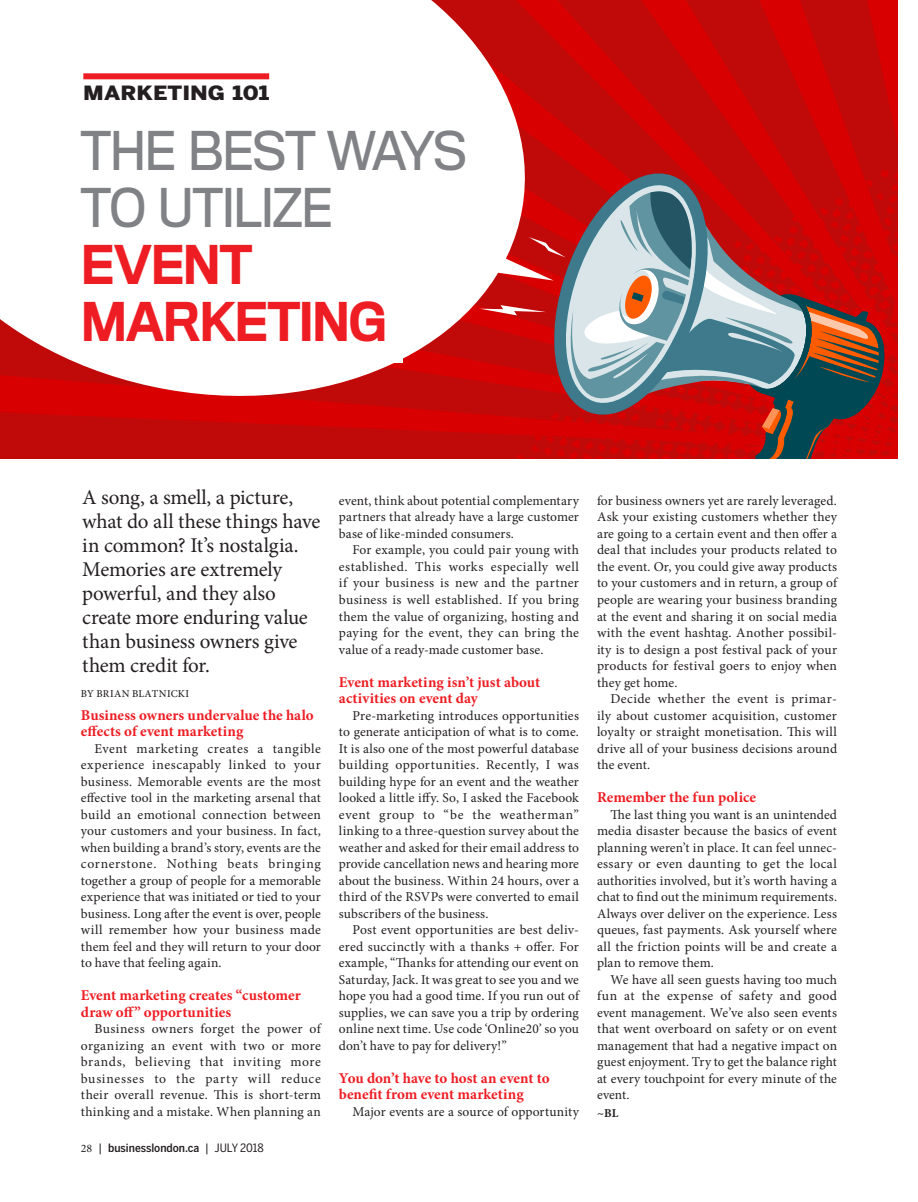
<style>
.page{position:relative;width:918px;height:1202px;background:#fff}
.page>*{position:absolute;margin:0;border:0;box-sizing:border-box;transform-origin:0 0}
.BL_head_Titling{font:49.5px/57px "Titling Gothic FB Normal";letter-spacing:-.04em;color:#808285;scale:.94 1}
.BL_deck{font:21px/24px "Minion Pro";letter-spacing:-.01em;color:#231f20}
.FEATURE_flag2{font:900 19.5px "Benton Sans";color:#231f20;scale:1.15 1}
.BL_Body_subhead_red{font:700 15px/16.5px "Minion Pro";color:#ee1d23}
.BL_body{font:13.5px/16.5px "Minion Pro";letter-spacing:.01em;color:#231f20;text-align:justify}
.BL_Tilde_story_end{font:700 12px "Minion Pro";color:#231f20}
.t1{font:500 11.4px "Benton Sans Cond";color:#231f20;scale:1.05 1}
.BL_Byline{font:500 10.5px "Minion Pro";letter-spacing:.04em;color:#231f20}
.s1{font-weight:500;color:#ee1d23}
.s2{font-family:"Minion Pro";font-weight:400}
.s3{font-weight:400}
</style>
<div class="page">
<svg style="left:0;top:0;width:898px;height:459px;background:#b32e2f"></svg>
<svg style="left:0;top:0;width:545px;height:420px"></svg>
<div style="left:83px;top:73px;width:186px;height:6px;background:#ee1d23"></div>
<div style="left:151px;top:151px;width:252px;height:212px;background:#fff"></div>
<p class="FEATURE_flag2" style="left:83px;top:82px;width:163px">MARKETING 101</p>
<p class="BL_head_Titling" style="left:81px;top:123px;width:413px">THE BEST WAYS<br>TO UTILIZE<br><span class="s1">EVENT<br>MARKETING</span></p>
<p class="BL_deck" style="left:82px;top:485px;width:239px">A song, a smell, a picture, what do all these things have in common? It’s nostalgia.<br>Memories are extremely powerful, and they also create more enduring value than business owners give them credit for.</p>
<p class="BL_Byline" style="left:81px;top:686px;width:110px">BY BRIAN BLATNICKI</p>
<p class="BL_Body_subhead_red" style="left:81px;top:706px;width:234px">Business owners undervalue the halo effects of event marketing</p>
<p class="BL_body" style="left:81px;top:740px;width:242px;text-indent:14px">Event marketing creates a tangible experience inescapably linked to your business. Memorable events are the most effective tool in the marketing arsenal that build an emotional connection between your customers and your business. In fact, when building a brand’s story, events are the cornerstone. Nothing beats bringing together a group of people for a memorable experience that was initiated or tied to your business. Long after the event is over, people will remember how your business made them feel and they will return to your door to have that feeling again.</p>
<p class="BL_Body_subhead_red" style="left:81px;top:986px;width:221px">Event marketing creates “customer draw off” opportunities</p>
<p class="BL_body" style="left:81px;top:1020px;width:242px;text-indent:14px">Business owners forget the power of organizing an event with two or more brands, believing that inviting more businesses to the party will reduce their overall revenue. This is short-term thinking and a mistake. When planning an</p>
<p class="t1" style="left:81px;top:1141px;width:176px"><span class="s2">28</span> <span class="s3">|</span> businesslondon.ca <span class="s3">| JULY 2018</span></p>
<p class="BL_body" style="left:339px;top:492px;width:242px">event, think about potential complementary partners that already have a large customer base of like-minded consumers.</p>
<p class="BL_body" style="left:339px;top:542px;width:242px;text-indent:14px">For example, you could pair young with established. This works especially well if your business is new and the partner business is well established. If you bring them the value of organizing, hosting and paying for the event, they can bring the value of a ready-made customer base.</p>
<p class="BL_Body_subhead_red" style="left:339px;top:673px;width:203px">Event marketing isn’t just about activities on event day</p>
<p class="BL_body" style="left:339px;top:707px;width:242px;text-indent:14px">Pre-marketing introduces opportunities to generate anticipation of what is to come.<br>It is also one of the most powerful database building opportunities. Recently, I was building hype for an event and the weather looked a little iffy. So, I asked the Facebook event group to “be the weatherman” linking to a three-question survey about the weather and asked for their email address to provide cancellation news and hearing more about the business. Within 24 hours, over a third of the RSVPs were converted to email subscribers of the business.</p>
<p class="BL_body" style="left:339px;top:921px;width:242px;text-indent:14px">Post event opportunities are best deliv&shy;ered succinctly with a thanks + offer. For example, “Thanks for attending our event on Saturday, Jack. It was great to see you and we hope you had a good time. If you run out of supplies, we can save you a trip by ordering online next time. Use code ‘Online20’ so you don’t have to pay for delivery!”</p>
<p class="BL_Body_subhead_red" style="left:339px;top:1069px;width:212px">You don’t have to host an event to benefit from event marketing</p>
<p class="BL_body" style="left:352px;top:1103px;width:228px">Major events are a source of opportunity</p>
<p class="BL_body" style="left:597px;top:492px;width:242px">for business owners yet are rarely leveraged.<br>Ask your existing customers whether they are going to a certain event and then offer a deal that includes your products related to the event. Or, you could give away products to your customers and in return, a group of people are wearing your business branding at the event and sharing it on social media with the event hashtag. Another possibil&shy;ity is to design a post festival pack of your products for festival goers to enjoy when they get home.</p>
<p class="BL_body" style="left:597px;top:690px;width:242px;text-indent:14px">Decide whether the event is primar&shy;ily about customer acquisition, customer loyalty or straight monetisation. This will drive all of your business decisions around the event.</p>
<p class="BL_Body_subhead_red" style="left:597px;top:788px;width:161px">Remember the fun police</p>
<p class="BL_body" style="left:597px;top:806px;width:242px;text-indent:14px">The last thing you want is an unintended media disaster because the basics of event planning weren’t in place. It can feel unnec&shy;essary or even daunting to get the local authorities involved, but it’s worth having a chat to find out the minimum requirements.<br>Always over deliver on the experience. Less queues, fast payments. Ask yourself where all the friction points will be and create a plan to remove them.</p>
<p class="BL_body" style="left:597px;top:971px;width:242px;text-indent:14px">We have all seen guests having too much fun at the expense of safety and good event management. We’ve also seen events that went overboard on safety or on event management that had a negative impact on guest enjoyment. Try to get the balance right at every touchpoint for every minute of the event.</p>
<p class="BL_Tilde_story_end" style="left:597px;top:1104px;width:23px">~BL</p>
</div>
